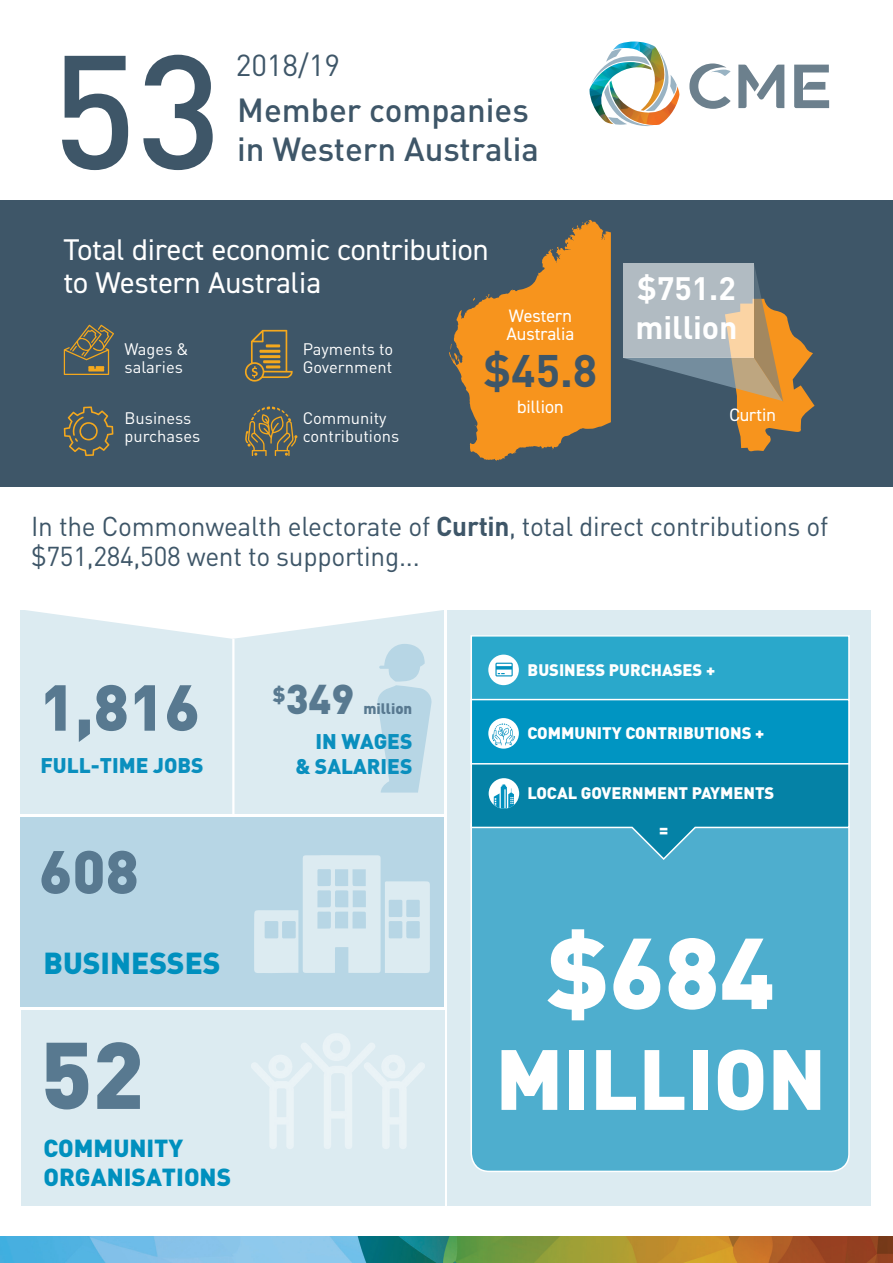
<style>
.page{position:relative;width:893px;height:1263px;background:#fff}
.page>*{position:absolute;margin:0;border:0;box-sizing:border-box;transform-origin:0 0}
.t1{font:500 158.85px "DIN Pro";color:#3e5668}
.t2{font:900 99px "DIN Pro";color:#fff}
.t3{font:900 93px "DIN Pro";color:#587990}
.t4{font:900 84px "DIN Pro";color:#fff}
.t5{font:900 63.75px "DIN Pro";color:#587990}
.t6{font:900 59.7px "DIN Pro";color:#587990}
.t7{font:700 45px "DIN Pro";color:#3e5668}
.t8{font:900 41.1px "DIN Pro";color:#587990}
.t9{font:500 33px/39.6px "DIN Pro";color:#3e5668}
.t10{font:700 32.1px "DIN Pro";color:#fff}
.t11{font:30px/33px "DIN2014";color:#fff}
.t12{font:900 30px "DIN Pro";color:#0090be}
.t13{font:30px "DIN Pro";color:#3e5668}
.t14{font:27px/30px "DIN Pro";letter-spacing:-.01em;color:#3e5668}
.t15{font:900 24.45px/29.2px "DIN Pro";color:#0090be}
.t16{font:900 21px/25.2px "DIN Pro";color:#0a8fbe;text-align:right}
.t17{font:18px "DIN2014";color:#fff}
.t18{font:16.5px/18px "DIN Pro";color:#fff}
.t19{font:900 16.5px "DIN Pro";color:#fff}
.t20{font:900 15px "DIN Pro";color:#587990}
.s1{font-weight:700}
</style>
<div class="page">
<div style="left:0;top:0;width:893px;height:524px;background:#3e5668"></div>
<svg style="left:449px;top:220px;width:162px;height:241px"></svg>
<div style="left:0;top:0;width:893px;height:200px;background:#fff"></div>
<div style="left:0;top:487px;width:893px;height:749px;background:#fff"></div>
<div style="left:21px;top:1010px;width:423px;height:196px;background:#dcebf1"></div>
<div style="left:447px;top:610px;width:424px;height:596px;background:#dcebf1"></div>
<div style="left:21px;top:610px;width:423px;height:203px;background:#dcebf1"></div>
<div style="left:21px;top:817px;width:423px;height:190px;background:#b7d6e5"></div>
<svg style="left:254px;top:855px;width:176px;height:118px"></svg>
<img style="left:251px;top:1010px;width:194px;height:196px">
<div style="left:470px;top:861px;width:380px;height:311px;background:#4eaece"></div>
<div style="left:471px;top:636px;width:378px;height:64px;background:#2aa8cb"></div>
<div style="left:470px;top:635px;width:380px;height:66px;border:2px solid #fff"></div>
<div style="left:471px;top:700px;width:378px;height:64px;background:#0095c2"></div>
<div style="left:470px;top:699px;width:380px;height:65px;border:2px solid #fff"></div>
<div style="left:488px;top:655px;width:31px;height:30px;background:#fff;border-radius:50%"></div>
<svg style="left:495px;top:663px;width:18px;height:13px"></svg>
<svg style="left:488px;top:718px;width:31px;height:31px"></svg>
<svg style="left:470px;top:762px;width:380px;height:99px;background:#2896b7"></svg>
<svg style="left:492px;top:723px;width:23px;height:22px"></svg>
<svg style="left:738px;top:65px;width:46px;height:43px"></svg>
<svg style="left:794px;top:65px;width:35px;height:43px"></svg>
<svg style="left:689px;top:63px;width:42px;height:46px"></svg>
<img style="left:589px;top:42px;width:90px;height:61px">
<img style="left:591px;top:49px;width:86px;height:77px">
<svg style="left:64px;top:325px;width:50px;height:50px"></svg>
<svg style="left:64px;top:406px;width:49px;height:50px"></svg>
<svg style="left:245px;top:406px;width:52px;height:50px"></svg>
<svg style="left:245px;top:330px;width:48px;height:52px"></svg>
<img style="left:0;top:1236px;width:893px;height:27px">
<svg style="left:27px;top:610px;width:414px;height:182px"></svg>
<svg style="left:624px;top:266px;width:191px;height:186px"></svg>
<svg style="left:623px;top:264px;width:131px;height:94px;background:#b8bdbe"></svg>
<hr style="left:232px;top:639px;width:2px;height:177px;background:#fff">
<p class="t1" style="left:52px;top:4px;width:171px">53</p>
<p class="t13" style="left:236px;top:45px;width:106px">2018/19</p>
<p class="t9" style="left:237px;top:89px;width:303px">Member companies in Western Australia</p>
<p class="t11" style="left:64px;top:233px;width:426px">Total direct economic contribution to Western Australia</p>
<p class="t17" style="left:509px;top:305px;width:64px">Western</p>
<p class="t17" style="left:506px;top:323px;width:69px">Australia</p>
<p class="t18" style="left:125px;top:340px;width:66px">Wages &amp; salaries</p>
<p class="t18" style="left:125px;top:409px;width:77px">Business purchases</p>
<p class="t18" style="left:303px;top:409px;width:98px">Community contributions</p>
<p class="t18" style="left:303px;top:340px;width:92px">Payments to<br>Government</p>
<p class="t7" style="left:483px;top:340px;width:115px">$45.8</p>
<p class="t17" style="left:517px;top:396px;width:48px">billion</p>
<p class="t10" style="left:637px;top:267px;width:100px">$751.2</p>
<p class="t10" style="left:635px;top:305px;width:104px">million</p>
<p class="t17" style="left:729px;top:403px;width:48px">Curtin</p>
<p class="t14" style="left:31px;top:510px;width:799px">In the Commonwealth electorate of <span class="s1">Curtin</span>, total direct contributions of $751,284,508 went to supporting...</p>
<p class="t5" style="left:40px;top:664px;width:162px">1,816</p>
<p class="t8" style="left:273px;top:672px;width:83px"><sup>$</sup>349</p>
<p class="t20" style="left:363px;top:699px;width:50px">million</p>
<p class="t16" style="left:295px;top:728px;width:119px">IN WAGES &amp; SALARIES</p>
<p class="t16" style="left:40px;top:752px;width:165px">FULL-TIME JOBS</p>
<p class="t6" style="left:39px;top:831px;width:101px">608</p>
<p class="t12" style="left:43px;top:942px;width:179px">BUSINESSES</p>
<p class="t19" style="left:528px;top:659px;width:189px">BUSINESS PURCHASES +</p>
<p class="t19" style="left:528px;top:722px;width:238px">COMMUNITY CONTRIBUTIONS +</p>
<p class="t19" style="left:528px;top:781px;width:248px">LOCAL GOVERNMENT PAYMENTS</p>
<p class="t19" style="left:659px;top:818px;width:11px">=</p>
<p class="t2" style="left:547px;top:906px;width:229px">$684</p>
<p class="t3" style="left:41px;top:1012px;width:105px">52</p>
<p class="t4" style="left:495px;top:1022px;width:332px">MILLION</p>
<p class="t15" style="left:43px;top:1133px;width:189px">COMMUNITY<br>ORGANISATIONS</p>
</div>
